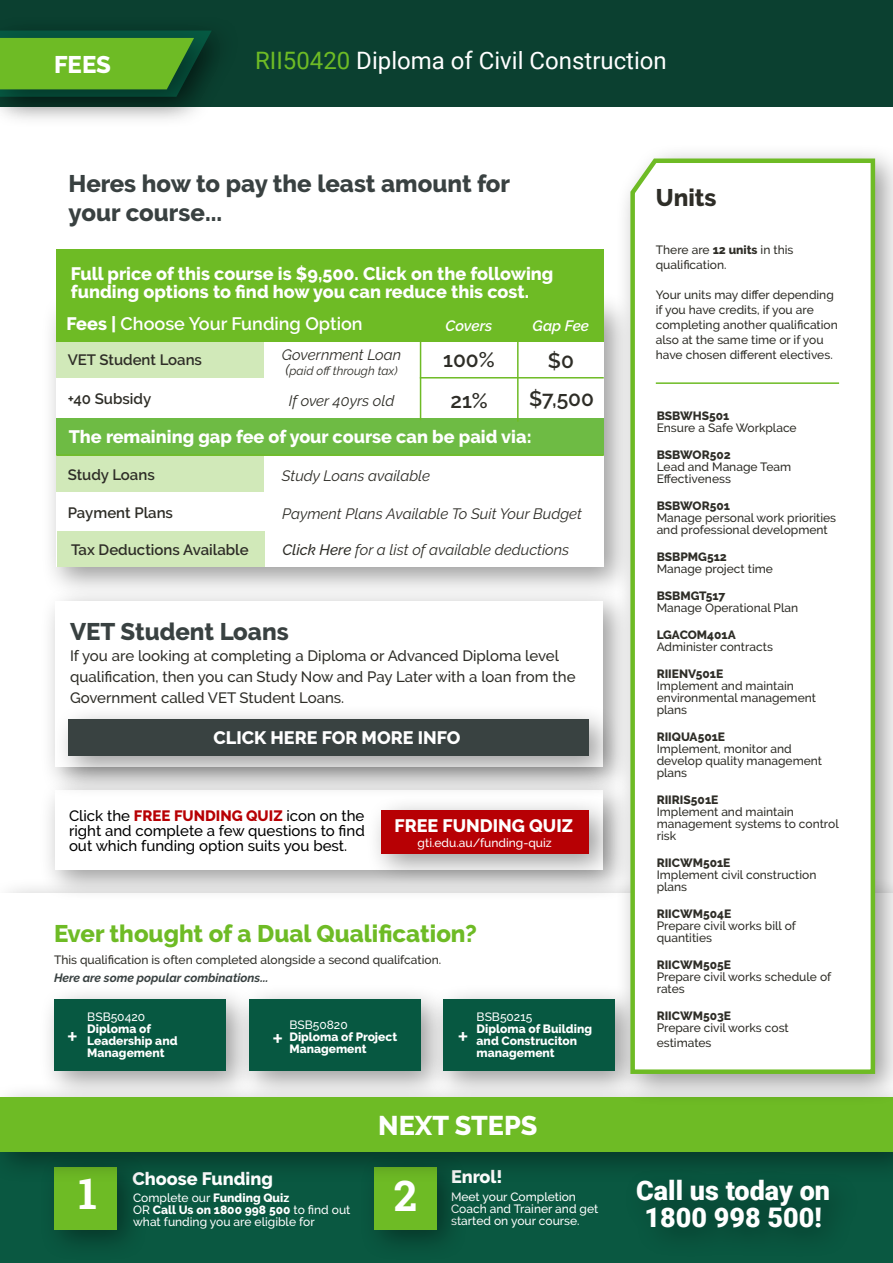
<style>
.page{position:relative;width:893px;height:1263px;background:#fff}
.page>*{position:absolute;margin:0;border:0;box-sizing:border-box;transform-origin:0 0}
.t1{font:700 42px "Roboto Slab";color:#fff}
.t2{font:900 27px/27px "Roboto";color:#fff;text-align:center}
.t3{font:800 27px "Raleway";color:#fff}
.t4{font:500 27px "Raleway";color:#fff}
.t5{font:800 24px/28.8px "Raleway";color:#394141}
.t6{font:24px "Roboto";color:#fff}
.t7{font:800 24px "Raleway";color:#6ebb25}
.t8{font:800 24px "Raleway";color:#2e2d27}
.t9{font:800 24px "Raleway";color:#fff}
.t10{font:600 21px/38.2px "Raleway";color:#2e2d27;text-align:center}
.t11{font:800 18px/18px "Raleway";color:#fff}
.t12{font:600 18px "Raleway";color:#fff}
.t13{font:500 15px/21px "Raleway";color:#2e2d27}
.t14{font:italic 15px "Raleway";color:#2e2d27}
.t15{font:500 15px/15px "Raleway";color:#000;text-align:justify}
.t16{font:600 15px "Raleway";color:#2e2d27}
.t17{font:italic 600 15px "Raleway";color:#fff}
.t18{font:500 12px/12px "Raleway";color:#2e2d27}
.t19{font:500 12px/12px "Raleway";color:#fff}
.t20{font:800 12px "Raleway";color:#2e2d27}
.t21{font:800 12px/12px "Raleway";color:#fff}
.t22{font:italic 700 12px "Raleway";color:#394141}
.t23{font:italic 12px "Raleway";color:#2e2d27}
.s1{color:#6ebb25}
.s2{font-weight:800}
.s3{font-size:15px}
.s4{font-weight:500}
.s5{font-weight:800;color:#b70004}
</style>
<div class="page">
<div style="left:39px;top:984px;width:219px;height:119px;background:#000;opacity:.4"></div>
<div style="left:54px;top:999px;width:171px;height:72px;background:#075841"></div>
<div style="left:234px;top:984px;width:219px;height:119px;background:#000;opacity:.4"></div>
<div style="left:250px;top:999px;width:171px;height:72px;background:#075841"></div>
<div style="left:428px;top:984px;width:219px;height:119px;background:#000;opacity:.4"></div>
<div style="left:443px;top:999px;width:172px;height:72px;background:#075841"></div>
<div style="left:0;top:1151px;width:893px;height:112px;background:#0a5841"></div>
<div style="left:39px;top:1152px;width:109px;height:109px;background:#000;opacity:.4"></div>
<div style="left:54px;top:1167px;width:62px;height:62px;background:#6ebb25"></div>
<div style="left:359px;top:1152px;width:110px;height:109px;background:#000;opacity:.4"></div>
<div style="left:374px;top:1167px;width:62px;height:62px;background:#6ebb25"></div>
<div style="left:0;top:1082px;width:893px;height:102px;background:#000;opacity:.4"></div>
<div style="left:0;top:1097px;width:893px;height:54px;background:#6ebb25"></div>
<div style="left:615px;top:143px;width:278px;height:963px;background:#000;opacity:.4"></div>
<svg style="left:626px;top:156px;width:251px;height:920px"></svg>
<hr style="left:656px;top:382px;width:183px;height:2px;background:#6ebb25">
<div style="left:0;top:0;width:893px;height:107px;background:#0b4030"></div>
<div style="left:0;top:15px;width:241px;height:114px;background:#000;opacity:.4"></div>
<div style="left:0;top:23px;width:223px;height:99px;background:#000;opacity:.4"></div>
<svg style="left:0;top:31px;width:212px;height:66px"></svg>
<div style="left:623px;top:1166px;width:237px;height:93px;background:#09523c"></div>
<div style="left:39px;top:775px;width:596px;height:127px;background:#000;opacity:.4"></div>
<div style="left:55px;top:790px;width:547px;height:79px;background:#fff"></div>
<div style="left:366px;top:795px;width:255px;height:91px;background:#000;opacity:.4"></div>
<div style="left:381px;top:810px;width:207px;height:43px;background:#b70004"></div>
<div style="left:40px;top:585px;width:596px;height:214px;background:#000;opacity:.4"></div>
<div style="left:56px;top:601px;width:547px;height:165px;background:#fff"></div>
<div style="left:53px;top:704px;width:567px;height:84px;background:#000;opacity:.4"></div>
<div style="left:68px;top:719px;width:520px;height:36px;background:#394241"></div>
<div style="left:41px;top:291px;width:595px;height:309px;background:#000;opacity:.4"></div>
<div style="left:56px;top:306px;width:548px;height:261px;background:#fff"></div>
<div style="left:56px;top:250px;width:548px;height:92px;background:#6ebb25"></div>
<div style="left:56px;top:418px;width:548px;height:36px;background:#6ebb44"></div>
<div style="left:56px;top:342px;width:207px;height:36px;background:#d1e9b9"></div>
<div style="left:56px;top:456px;width:207px;height:36px;background:#d1e9b9"></div>
<hr style="left:56px;top:454px;width:548px;height:2px;background:#6ebb25">
<hr style="left:517px;top:309px;width:2px;height:113px;background:#6ebb25">
<hr style="left:420px;top:309px;width:1px;height:111px;background:#6ebb25">
<hr style="left:420px;top:377px;width:184px;height:1px;background:#6ebb25">
<div style="left:57px;top:531px;width:207px;height:36px;background:#d1e9b9"></div>
<h3 class="t9" style="left:54px;top:51px;width:58px">FEES</h3>
<h3 class="t6" style="left:255px;top:43px;width:413px"><span class="s1">RII50420</span> Diploma of Civil Construction</h3>
<h3 class="t5" style="left:69px;top:169px;width:443px">Heres how to pay the least amount for your course...</h3>
<h3 class="t11" style="left:71px;top:265px;width:484px">Full price of this course is $9,500. Click on the following funding options to find how you can reduce this cost.</h3>
<h3 class="t12" style="left:67px;top:313px;width:297px"><span class="s2">Fees |</span> Choose Your Funding Option</h3>
<p class="t17" style="left:533px;top:317px;width:58px">Gap Fee</p>
<p class="t17" style="left:446px;top:317px;width:48px">Covers</p>
<p class="t14" style="left:282px;top:346px;width:121px">Government Loan</p>
<p class="t23" style="left:286px;top:364px;width:113px"><span class="s3">(</span>paid off through tax)</p>
<p class="t16" style="left:68px;top:351px;width:136px">VET Student Loans</p>
<h3 class="t10" style="left:529px;top:341px;width:66px">$0 $7,500</h3>
<h3 class="t10" style="left:443px;top:339px;width:53px;line-height:41.2px">100%<br>21%</h3>
<p class="t16" style="left:68px;top:390px;width:85px">+40 Subsidy</p>
<p class="t14" style="left:289px;top:392px;width:107px">If over 40yrs old</p>
<h3 class="t11" style="left:69px;top:428px;width:464px">The remaining gap fee of your course can be paid via:</h3>
<p class="t16" style="left:68px;top:466px;width:89px">Study Loans</p>
<p class="t16" style="left:68px;top:504px;width:107px">Payment Plans</p>
<p class="t14" style="left:282px;top:467px;width:150px">Study Loans available</p>
<p class="t14" style="left:282px;top:505px;width:301px">Payment Plans Available To Suit Your Budget</p>
<p class="t16" style="left:71px;top:542px;width:179px">Tax Deductions Available</p>
<p class="t14" style="left:282px;top:541px;width:288px"><span class="s4">Click Here</span> for a list of available deductions</p>
<h3 class="t5" style="left:70px;top:618px;width:220px">VET Student Loans</h3>
<p class="t13" style="left:70px;top:645px;width:507px">If you are looking at completing a Diploma or Advanced Diploma level qualification, then you can Study Now and Pay Later with a loan from the<br>Government called VET Student Loans.</p>
<h3 class="t11" style="left:214px;top:729px;width:248px">CLICK HERE FOR MORE INFO</h3>
<p class="t15" style="left:69px;top:808px;width:297px">Click the <span class="s5">FREE FUNDING QUIZ</span> icon on the right and complete a few questions to find out which funding option suits you best.</p>
<h3 class="t11" style="left:394px;top:816px;width:180px">FREE FUNDING QUIZ</h3>
<p class="t19" style="left:418px;top:837px;width:136px">gti.edu.au/funding-quiz</p>
<h3 class="t7" style="left:54px;top:920px;width:424px">Ever thought of a Dual Qualification?</h3>
<p class="t18" style="left:54px;top:953px;width:389px">This qualification is often completed alongside a second qualifcation.</p>
<p class="t22" style="left:54px;top:971px;width:216px">Here are some popular combinations...</p>
<p class="t19" style="left:87px;top:1011px;width:59px">BSB50420</p>
<p class="t21" style="left:87px;top:1023px;width:92px">Diploma of<br>Leadership and<br>Management</p>
<p class="t19" style="left:289px;top:1018px;width:60px">BSB50820</p>
<p class="t19" style="left:477px;top:1011px;width:57px">BSB50215</p>
<p class="t21" style="left:477px;top:1023px;width:117px">Diploma of Building and Construciton management</p>
<p class="t21" style="left:289px;top:1030px;width:109px">Diploma of Project<br>Management</p>
<h2 class="t4" style="left:67px;top:1021px;width:13px">+</h2>
<h2 class="t4" style="left:272px;top:1023px;width:13px">+</h2>
<h2 class="t4" style="left:458px;top:1021px;width:13px">+</h2>
<h2 class="t3" style="left:378px;top:1110px;width:161px">NEXT STEPS</h2>
<h3 class="t11" style="left:133px;top:1170px;width:142px">Choose Funding</h3>
<h3 class="t11" style="left:451px;top:1167px;width:53px">Enrol!</h3>
<p class="t19" style="left:451px;top:1191px;width:149px">Meet your Completion<br>Coach and Trainer and get started on your course.</p>
<h1 class="t1" style="left:79px;top:1165px;width:20px">1</h1>
<h1 class="t1" style="left:394px;top:1167px;width:25px">2</h1>
<p class="t19" style="left:133px;top:1192px;width:219px">Complete our <span class="s2">Funding Quiz<br></span>OR <span class="s2">Call Us on 1800 998 500</span> to find out what funding you are eligible for</p>
<h3 class="t8" style="left:656px;top:184px;width:62px">Units</h3>
<p class="t18" style="left:656px;top:242px;width:139px;line-height:15px">There are <span class="s2">12 units</span> in this qualification.</p>
<p class="t18" style="left:656px;top:287px;width:184px;line-height:15px">Your units may differ depending if you have credits, if you are completing another qualification also at the same time or if you have chosen different electives.</p>
<p class="t20" style="left:657px;top:409px;width:74px">BSBWHS501</p>
<p class="t18" style="left:657px;top:422px;width:142px">Ensure a Safe Workplace</p>
<p class="t20" style="left:657px;top:448px;width:76px">BSBWOR502</p>
<p class="t18" style="left:657px;top:461px;width:136px">Lead and Manage Team<br>Effectiveness</p>
<p class="t20" style="left:657px;top:499px;width:75px">BSBWOR501</p>
<p class="t18" style="left:657px;top:512px;width:181px">Manage personal work priorities and professional development</p>
<p class="t20" style="left:657px;top:550px;width:72px">BSBPMG512</p>
<p class="t18" style="left:657px;top:563px;width:118px">Manage project time</p>
<p class="t20" style="left:657px;top:589px;width:70px">BSBMGT517</p>
<p class="t18" style="left:657px;top:602px;width:143px">Manage Operational Plan</p>
<p class="t20" style="left:657px;top:628px;width:81px">LGACOM401A</p>
<p class="t18" style="left:657px;top:641px;width:118px">Administer contracts</p>
<p class="t20" style="left:657px;top:667px;width:68px">RIIENV501E</p>
<p class="t18" style="left:657px;top:680px;width:161px">Implement and maintain environmental management plans</p>
<p class="t20" style="left:657px;top:730px;width:70px">RIIQUA501E</p>
<p class="t18" style="left:657px;top:743px;width:167px">Implement, monitor and develop quality management plans</p>
<p class="t20" style="left:657px;top:793px;width:63px">RIIRIS501E</p>
<p class="t18" style="left:657px;top:806px;width:184px">Implement and maintain management systems to control risk</p>
<p class="t20" style="left:657px;top:856px;width:75px">RIICWM501E</p>
<p class="t18" style="left:657px;top:869px;width:161px">Implement civil construction plans</p>
<p class="t20" style="left:657px;top:907px;width:76px">RIICWM504E</p>
<p class="t18" style="left:657px;top:920px;width:141px">Prepare civil works bill of quantities</p>
<p class="t20" style="left:657px;top:958px;width:76px">RIICWM505E</p>
<p class="t18" style="left:657px;top:971px;width:176px">Prepare civil works schedule of rates</p>
<p class="t20" style="left:657px;top:1009px;width:76px">RIICWM503E</p>
<p class="t18" style="left:657px;top:1020px;width:134px;line-height:15px">Prepare civil works cost estimates</p>
<h2 class="t2" style="left:636px;top:1176px;width:195px">Call us today on<br>1800 998 500!</h2>
</div>
